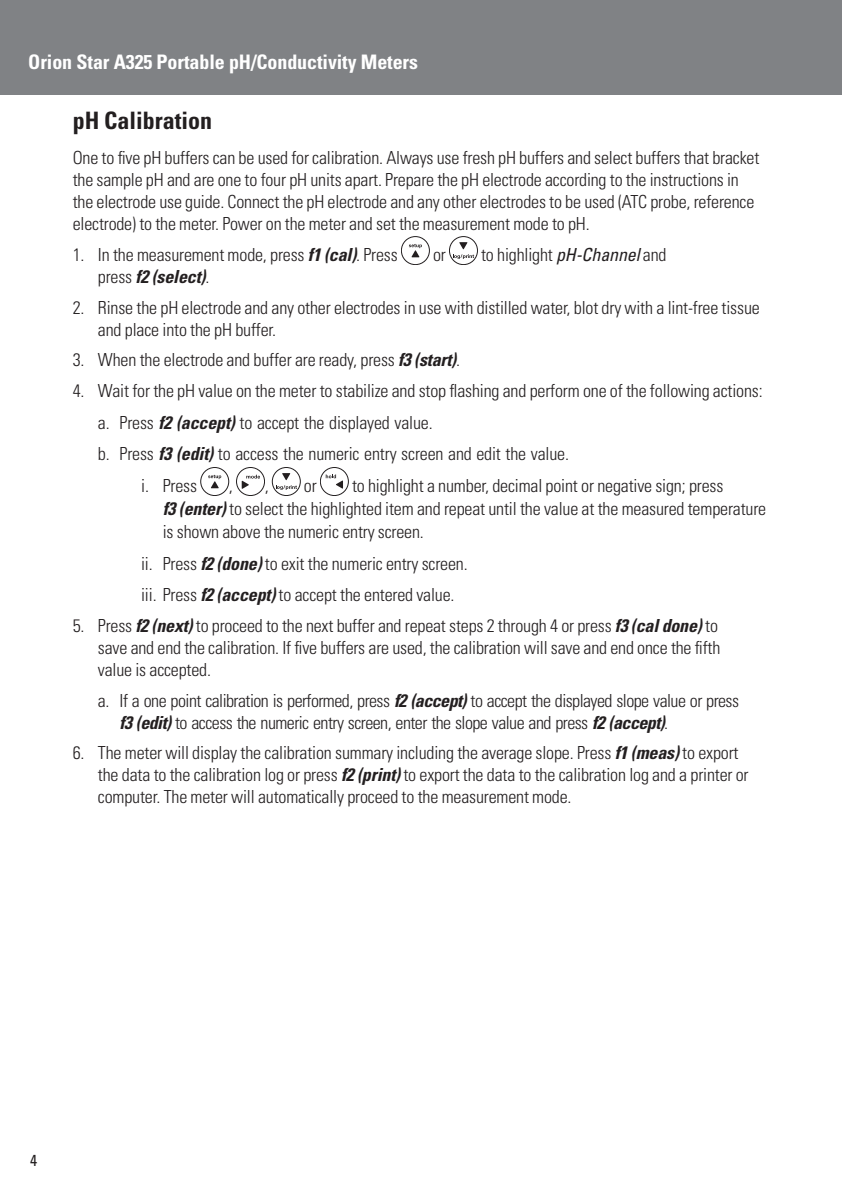
<style>
.page{position:relative;width:842px;height:1191px;background:#fff}
.page>*{position:absolute;margin:0;border:0;box-sizing:border-box;transform-origin:0 0}
.t1{font:700 condensed 24px "Univers LT Std";color:#231f20}
.t2{font:700 condensed 20px "Univers LT Std";letter-spacing:-.005em;color:#fff}
.t3{font:300 condensed 18px/22px "Univers LT Std";letter-spacing:-.01em;color:#231f20}
.t4{font:300 condensed 18px/22px "Univers LT Std";letter-spacing:-.03em;color:#231f20}
.t5{font:italic 700 condensed 18px "Univers LT Std";letter-spacing:-.01em;color:#231f20}
.t6{font:condensed 16px "Univers LT Std";color:#231f20}
.s1{font-weight:700;font-style:italic}
.s2{font-weight:400;font-style:italic}
.s3{font-weight:300;font-style:normal}
</style>
<div class="page">
<div style="left:0;top:0;width:842px;height:94px;background:#808285"></div>
<svg style="left:409px;top:244px;width:13px;height:13px"></svg>
<div style="left:401px;top:236px;width:29px;height:29px;border:1px solid #231f20;border-radius:50%"></div>
<svg style="left:453px;top:242px;width:21px;height:17px"></svg>
<div style="left:449px;top:236px;width:29px;height:29px;border:1px solid #231f20;border-radius:50%"></div>
<svg style="left:208px;top:475px;width:13px;height:13px"></svg>
<div style="left:200px;top:467px;width:29px;height:29px;border:1px solid #231f20;border-radius:50%"></div>
<svg style="left:242px;top:475px;width:18px;height:14px"></svg>
<div style="left:236px;top:467px;width:29px;height:29px;border:1px solid #231f20;border-radius:50%"></div>
<svg style="left:276px;top:473px;width:21px;height:17px"></svg>
<div style="left:272px;top:467px;width:29px;height:29px;border:1px solid #231f20;border-radius:50%"></div>
<svg style="left:326px;top:474px;width:17px;height:14px"></svg>
<div style="left:320px;top:467px;width:29px;height:29px;border:1px solid #231f20;border-radius:50%"></div>
<p class="t2" style="left:28px;top:53px;width:391px">Orion Star A325 Portable pH/Conductivity Meters</p>
<h1 class="t1" style="left:73px;top:110px;width:141px">pH Calibration</h1>
<p class="t3" style="left:73px;top:147px;width:688px">One to five pH buffers can be used for calibration. Always use fresh pH buffers and select buffers that bracket the sample pH and are one to four pH units apart. Prepare the pH electrode according to the instructions in the electrode use guide. Connect the pH electrode and any other electrodes to be used (ATC probe, reference electrode) to the meter. Power on the meter and set the measurement mode to pH.</p>
<p class="t3" style="left:73px;top:244px;width:327px">1. In the measurement mode, press <span class="s1">f1 (cal)</span>. Press</p>
<p class="t3" style="left:433px;top:244px;width:14px">or</p>
<p class="t3" style="left:481px;top:244px;width:187px">to highlight <span class="s2">pH-Channel</span> and</p>
<p class="t5" style="left:98px;top:266px;width:113px"><span class="s3">press</span> f2 (select)<span class="s3">.</span></p>
<p class="t3" style="left:98px;top:297px;width:663px;text-indent:-25px">2. Rinse the pH electrode and any other electrodes in use with distilled water, blot dry with a lint-free tissue and place into the pH buffer.</p>
<p class="t3" style="left:73px;top:350px;width:389px">3. When the electrode and buffer are ready, press <span class="s1">f3 (start)</span>.</p>
<p class="t3" style="left:73px;top:380px;width:691px">4. Wait for the pH value on the meter to stabilize and stop flashing and perform one of the following actions:</p>
<p class="t3" style="left:98px;top:412px;width:336px">a. Press <span class="s1">f2 (accept)</span> to accept the displayed value.</p>
<p class="t3" style="left:98px;top:444px;width:473px">b. Press <span class="s1">f3 (edit)</span> to access the numeric entry screen and edit the value.</p>
<p class="t3" style="left:141px;top:475px;width:57px">i. Press</p>
<p class="t3" style="left:229px;top:475px;width:5px">,</p>
<p class="t3" style="left:265px;top:475px;width:5px">,</p>
<p class="t3" style="left:163px;top:475px;width:605px;line-height:23px;text-indent:189px">to highlight a number, decimal point or negative sign; press<br><span class="s1">f3 (enter)</span> to select the highlighted item and repeat until the value at the measured temperature is shown above the numeric entry screen.</p>
<p class="t3" style="left:141px;top:548px;width:328px;line-height:31.6px">ii. Press <span class="s1">f2 (done)</span> to exit the numeric entry screen. iii. Press <span class="s1">f2 (accept)</span> to accept the entered value.</p>
<p class="t3" style="left:98px;top:615px;width:624px;text-indent:-25px">5. Press <span class="s1">f2 (next)</span> to proceed to the next buffer and repeat steps 2 through 4 or press <span class="s1">f3 (cal done)</span> to save and end the calibration. If five buffers are used, the calibration will save and end once the fifth value is accepted.</p>
<p class="t4" style="left:120px;top:690px;width:621px;text-indent:-22px">a. If a one point calibration is performed, press <span class="s1">f2 (accept)</span> to accept the displayed slope value or press <span class="s1">f3 (edit)</span> to access the numeric entry screen, enter the slope value and press <span class="s1">f2 (accept)</span>.</p>
<p class="t3" style="left:98px;top:743px;width:652px;text-indent:-25px">6. The meter will display the calibration summary including the average slope. Press <span class="s1">f1 (meas)</span> to export the data to the calibration log or press <span class="s1">f2 (print)</span> to export the data to the calibration log and a printer or computer. The meter will automatically proceed to the measurement mode.</p>
<p class="t3" style="left:304px;top:475px;width:14px">or</p>
<p class="t6" style="left:30px;top:1151px;width:9px">4</p>
</div>
